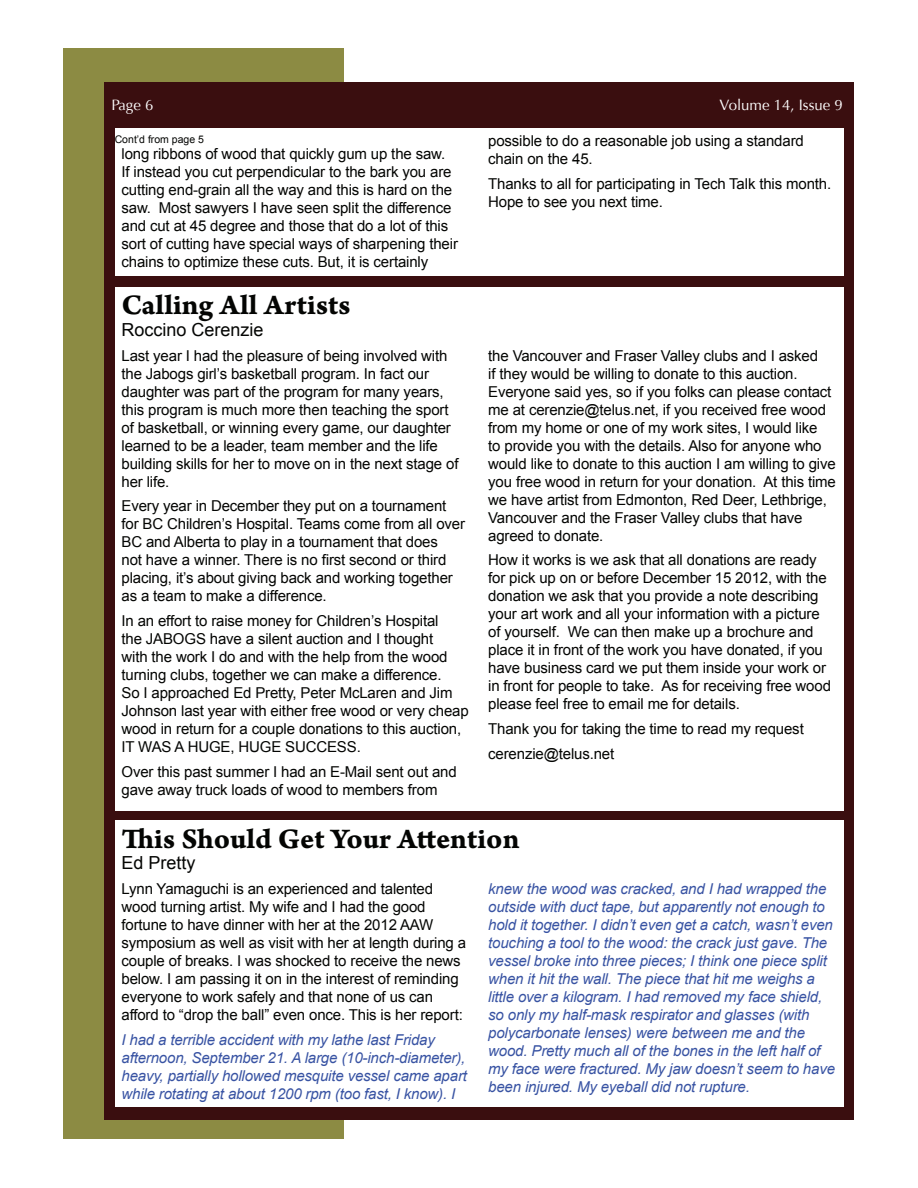
<style>
.page{position:relative;width:918px;height:1188px;background:#fff}
.page>*{position:absolute;margin:0;border:0;box-sizing:border-box;transform-origin:0 0}
.t1{font:30px "Arno Pro Bold Caption";color:#040503}
.t2{font:18px "Arial";color:#040503}
.t3{font:15px/18px "Arial";letter-spacing:-.01em;color:#040503}
.t4{font:italic 15px/18px "Arial";letter-spacing:-.01em;color:#3853a3}
.t5{font:15px "Optima";color:#fff}
.t6{font:10.5px "Arial";color:#040503}
</style>
<div class="page">
<div style="left:64px;top:49px;width:280px;height:1090px;background:#8c8b43"></div>
<div style="left:104px;top:82px;width:750px;height:1038px;background:#3a0e0f"></div>
<div style="left:115px;top:128px;width:729px;height:147px;background:#fff"></div>
<div style="left:115px;top:288px;width:729px;height:523px;background:#fff"></div>
<div style="left:115px;top:821px;width:729px;height:286px;background:#fff"></div>
<p class="t5" style="left:112px;top:96px;width:43px">Page 6</p>
<p class="t5" style="left:720px;top:96px;width:125px">Volume 14, Issue 9</p>
<p class="t3" style="left:122px;top:145px;width:338px">long ribbons of wood that quickly gum up the saw.<br>If instead you cut perpendicular to the bark you are cutting end-grain all the way and this is hard on the saw. Most sawyers I have seen split the difference and cut at 45 degree and those that do a lot of this sort of cutting have special ways of sharpening their chains to optimize these cuts. But, it is certainly</p>
<p class="t3" style="left:488px;top:132px;width:317px">possible to do a reasonable job using a standard chain on the 45.</p>
<p class="t3" style="left:488px;top:175px;width:345px">Thanks to all for participating in Tech Talk this month.<br>Hope to see you next time.</p>
<p class="t6" style="left:115px;top:133px;width:91px">Cont’d from page 5</p>
<h1 class="t1" style="left:122px;top:287px;width:231px">Calling All Artists</h1>
<p class="t2" style="left:122px;top:318px;width:144px">Roccino Cerenzie</p>
<p class="t3" style="left:122px;top:347px;width:339px">Last year I had the pleasure of being involved with the Jabogs girl’s basketball program. In fact our daughter was part of the program for many years, this program is much more then teaching the sport of basketball, or winning every game, our daughter learned to be a leader, team member and the life building skills for her to move on in the next stage of her life.</p>
<p class="t3" style="left:122px;top:497px;width:345px">Every year in December they put on a tournament for BC Children’s Hospital. Teams come from all over BC and Alberta to play in a tournament that does<br>not have a winner. There is no first second or third placing, it’s about giving back and working together as a team to make a difference.</p>
<p class="t3" style="left:122px;top:612px;width:349px">In an effort to raise money for Children’s Hospital<br>the JABOGS have a silent auction and I thought<br>with the work I do and with the help from the wood turning clubs, together we can make a difference.<br>So I approached Ed Pretty, Peter McLaren and Jim Johnson last year with either free wood or very cheap wood in return for a couple donations to this auction, IT WAS A HUGE, HUGE SUCCESS.</p>
<p class="t3" style="left:122px;top:763px;width:337px">Over this past summer I had an E-Mail sent out and gave away truck loads of wood to members from</p>
<p class="t3" style="left:488px;top:347px;width:349px">the Vancouver and Fraser Valley clubs and I asked<br>if they would be willing to donate to this auction.<br>Everyone said yes, so if you folks can please contact me at cerenzie@telus.net, if you received free wood from my home or one of my work sites, I would like<br>to provide you with the details. Also for anyone who would like to donate to this auction I am willing to give you free wood in return for your donation. At this time we have artist from Edmonton, Red Deer, Lethbrige, Vancouver and the Fraser Valley clubs that have agreed to donate.</p>
<p class="t3" style="left:488px;top:551px;width:344px">How it works is we ask that all donations are ready for pick up on or before December 15 2012, with the donation we ask that you provide a note describing your art work and all your information with a picture of yourself. We can then make up a brochure and place it in front of the work you have donated, if you have business card we put them inside your work or in front for people to take. As for receiving free wood please feel free to email me for details.</p>
<p class="t3" style="left:488px;top:717px;width:317px;line-height:24.8px">Thank you for taking the time to read my request cerenzie@telus.net</p>
<h1 class="t1" style="left:122px;top:821px;width:400px">This Should Get Your Attention</h1>
<p class="t2" style="left:122px;top:851px;width:76px">Ed Pretty</p>
<p class="t3" style="left:122px;top:880px;width:346px">Lynn Yamaguchi is an experienced and talented wood turning artist. My wife and I had the good fortune to have dinner with her at the 2012 AAW symposium as well as visit with her at length during a couple of breaks. I was shocked to receive the news below. I am passing it on in the interest of reminding everyone to work safely and that none of us can afford to “drop the ball” even once. This is her report:</p>
<p class="t4" style="left:122px;top:1031px;width:347px">I had a terrible accident with my lathe last Friday afternoon, September 21. A large (10-inch-diameter), heavy, partially hollowed mesquite vessel came apart while rotating at about 1200 rpm (too fast, I know). I</p>
<p class="t4" style="left:488px;top:880px;width:348px">knew the wood was cracked, and I had wrapped the outside with duct tape, but apparently not enough to hold it together. I didn’t even get a catch, wasn’t even touching a tool to the wood: the crack just gave. The vessel broke into three pieces; I think one piece split when it hit the wall. The piece that hit me weighs a little over a kilogram. I had removed my face shield, so only my half-mask respirator and glasses (with polycarbonate lenses) were between me and the wood. Pretty much all of the bones in the left half of my face were fractured. My jaw doesn’t seem to have been injured. My eyeball did not rupture.</p>
</div>
